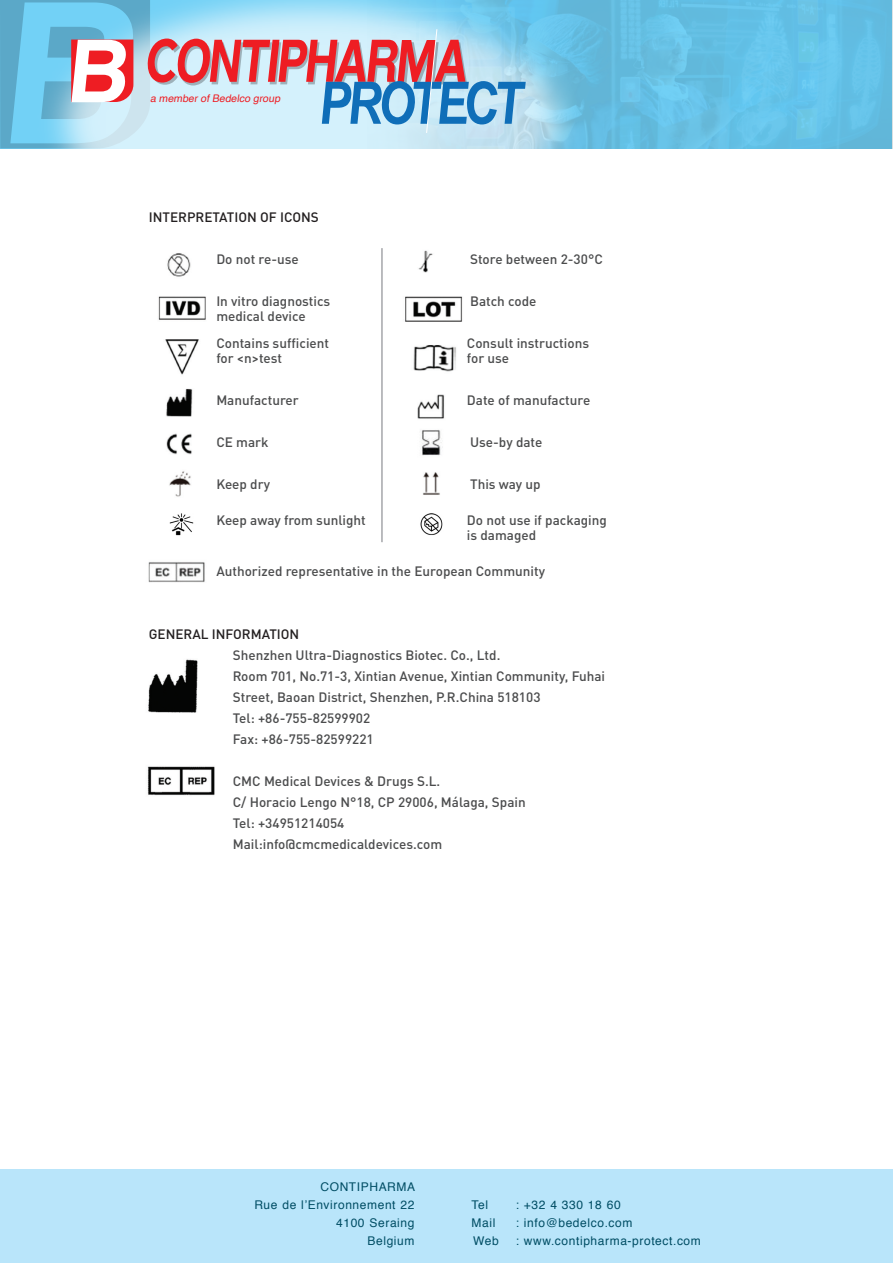
<style>
.page{position:relative;width:893px;height:1263px;background:#fff}
.page>*{position:absolute;margin:0;border:0;box-sizing:border-box;transform-origin:0 0}
.t1{font:500 13.5px "DIN Pro";color:#4b4c4d}
.t2{font:500 13.5px "DIN Pro";color:#231f20}
.Normal_e{font:12px "Helvetica";letter-spacing:.05em;color:#004d64}
.t3{font:italic 10.5px "Helvetica";color:#ee1d23}
</style>
<div class="page">
<img style="left:158px;top:250px;width:305px;height:247px">
<img style="left:147px;top:562px;width:68px;height:234px">
<hr style="left:381px;top:248px;width:2px;height:294px;background:#a5a6aa">
<div style="left:0;top:1169px;width:893px;height:94px;background:#b9e5fa"></div>
<img style="left:169px;top:513px;width:25px;height:23px">
<img style="left:420px;top:513px;width:23px;height:22px">
<img style="left:367px;top:0;width:525px;height:149px">
<svg style="left:0;top:0;width:526px;height:148px;background:#acc2d7"></svg>
<p class="t3" style="left:150px;top:90px;width:132px">a member of Bedelco group</p>
<p class="t2" style="left:149px;top:206px;width:171px">INTERPRETATION OF ICONS</p>
<p class="t1" style="left:216px;top:248px;width:84px">Do not re-use</p>
<p class="t1" style="left:470px;top:248px;width:134px">Store between 2-30°C</p>
<p class="t1" style="left:216px;top:290px;width:115px">In vitro diagnostics</p>
<p class="t1" style="left:470px;top:290px;width:68px">Batch code</p>
<p class="t1" style="left:216px;top:305px;width:91px">medical device</p>
<p class="t1" style="left:216px;top:332px;width:114px">Contains sufficient</p>
<p class="t1" style="left:467px;top:332px;width:124px">Consult instructions</p>
<p class="t1" style="left:216px;top:347px;width:67px">for &lt;n&gt;test</p>
<p class="t1" style="left:467px;top:347px;width:44px">for use</p>
<p class="t1" style="left:216px;top:389px;width:84px">Manufacturer</p>
<p class="t1" style="left:467px;top:389px;width:125px">Date of manufacture</p>
<p class="t1" style="left:216px;top:431px;width:54px">CE mark</p>
<p class="t1" style="left:470px;top:431px;width:74px">Use-by date</p>
<p class="t1" style="left:216px;top:473px;width:55px">Keep dry</p>
<p class="t1" style="left:470px;top:473px;width:72px">This way up</p>
<p class="t1" style="left:216px;top:509px;width:151px">Keep away from sunlight</p>
<p class="t1" style="left:467px;top:509px;width:142px">Do not use if packaging</p>
<p class="t1" style="left:467px;top:524px;width:71px">is damaged</p>
<p class="t1" style="left:216px;top:560px;width:330px">Authorized representative in the European Community</p>
<p class="t2" style="left:149px;top:623px;width:152px">GENERAL INFORMATION</p>
<p class="t1" style="left:233px;top:644px;width:269px">Shenzhen Ultra-Diagnostics Biotec. Co., Ltd.</p>
<p class="t1" style="left:233px;top:665px;width:374px">Room 701, No.71-3, Xintian Avenue, Xintian Community, Fuhai</p>
<p class="t1" style="left:233px;top:686px;width:309px">Street, Baoan District, Shenzhen, P.R.China 518103</p>
<p class="t1" style="left:233px;top:707px;width:139px">Tel: +86-755-82599902</p>
<p class="t1" style="left:233px;top:728px;width:142px">Fax: +86-755-82599221</p>
<p class="t1" style="left:233px;top:770px;width:209px">CMC Medical Devices &amp; Drugs S.L.</p>
<p class="t1" style="left:233px;top:791px;width:294px">C/ Horacio Lengo N°18, CP 29006, Málaga, Spain</p>
<p class="t1" style="left:233px;top:812px;width:113px">Tel: +34951214054</p>
<p class="t1" style="left:233px;top:833px;width:211px">Mail:info@cmcmedicaldevices.com</p>
<p class="Normal_e" style="left:320px;top:1177px;width:96px">CONTIPHARMA</p>
<p class="Normal_e" style="left:254px;top:1195px;width:162px">Rue de l’Environnement 22</p>
<p class="Normal_e" style="left:336px;top:1213px;width:80px">4100 Seraing</p>
<p class="Normal_e" style="left:368px;top:1231px;width:48px">Belgium</p>
<p class="Normal_e" style="left:472px;top:1195px;width:18px">Tel</p>
<p class="Normal_e" style="left:516px;top:1195px;width:106px">: +32 4 330 18 60</p>
<p class="Normal_e" style="left:472px;top:1213px;width:25px">Mail</p>
<p class="Normal_e" style="left:516px;top:1213px;width:118px">: info@bedelco.com</p>
<p class="Normal_e" style="left:473px;top:1231px;width:27px">Web</p>
<p class="Normal_e" style="left:516px;top:1231px;width:187px">: www.contipharma-protect.com</p>
</div>
